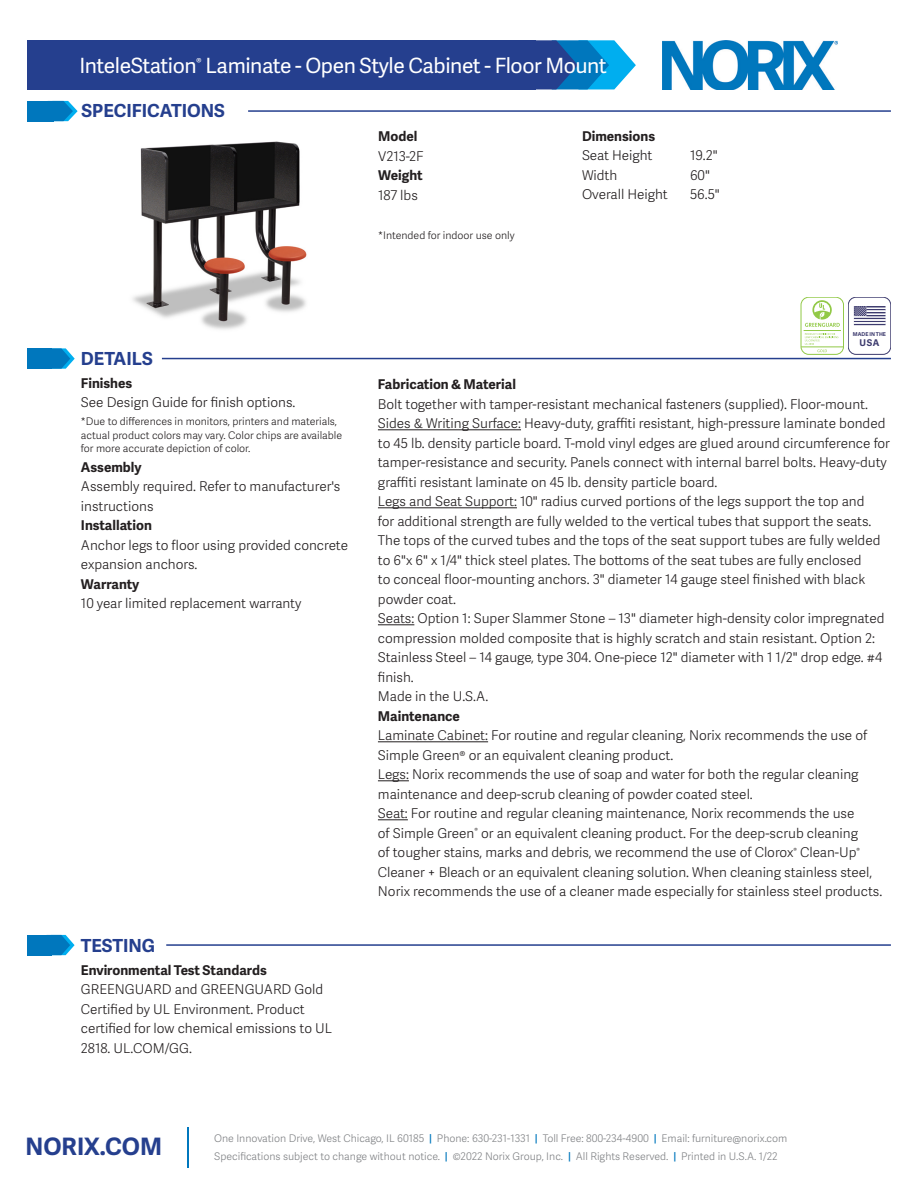
<style>
.page{position:relative;width:918px;height:1188px;background:#fff}
.page>*{position:absolute;margin:0;border:0;box-sizing:border-box;transform-origin:0 0}
.t1{font:700 24px "Adelle Sans";color:#253f8e}
.t2{font:21px "Adelle Sans";letter-spacing:-.02em;color:#fff}
.t3{font:700 18px "Adelle Sans";color:#253f8e}
.t4{font:300 13.5px/19.5px "Adelle Sans";color:#231f20}
.t5{font:700 13.5px "Adelle Sans";color:#231f20}
.t6{font:300 10.5px "Adelle Sans";color:#808285}
.t7{font:300 10.5px/13.5px "Adelle Sans";color:#231f20}
.t8{font:700 9.3px "Adelle Sans";color:#3d3b6e}
.t9{font:700 5.25px "Adelle Sans";color:#3d3b6e}
.s1{font-weight:600;color:#0077bd}
</style>
<div class="page">
<hr style="left:187px;top:1127px;width:2px;height:41px;background:#0077bd">
<img style="left:663px;top:40px;width:174px;height:50px">
<svg style="left:535px;top:40px;width:101px;height:49px"></svg>
<div style="left:27px;top:40px;width:508px;height:49px;background:#253f8e"></div>
<hr style="left:378px;top:429px;width:143px;height:1px;background:#231f20">
<hr style="left:378px;top:507px;width:139px;height:1px;background:#231f20">
<hr style="left:378px;top:624px;width:36px;height:1px;background:#231f20">
<hr style="left:378px;top:741px;width:110px;height:1px;background:#231f20">
<hr style="left:378px;top:780px;width:31px;height:1px;background:#231f20">
<hr style="left:378px;top:819px;width:30px;height:1px;background:#231f20">
<svg style="left:52px;top:348px;width:23px;height:21px"></svg>
<div style="left:27px;top:348px;width:25px;height:21px;background:#0077bd"></div>
<hr style="left:162px;top:358px;width:729px;height:1px;background:#253f8e">
<svg style="left:52px;top:935px;width:23px;height:20px"></svg>
<div style="left:27px;top:935px;width:25px;height:20px;background:#0077bd"></div>
<hr style="left:166px;top:944px;width:725px;height:2px;background:#253f8e">
<svg style="left:53px;top:101px;width:25px;height:20px"></svg>
<div style="left:27px;top:101px;width:26px;height:20px;background:#0077bd"></div>
<hr style="left:248px;top:110px;width:643px;height:2px;background:#253f8e">
<img style="left:132px;top:141px;width:175px;height:189px">
<div style="left:848px;top:297px;width:43px;height:58px;border:1px solid #3d3b6e;border-radius:8px"></div>
<svg style="left:854px;top:306px;width:32px;height:19px"></svg>
<div style="left:801px;top:297px;width:43px;height:58px;border:1px solid #92c947;border-radius:8px"></div>
<hr style="left:801px;top:347px;width:43px;height:1px;background:#92c947">
<hr style="left:804px;top:330px;width:37px;height:1px;background:#92c947">
<svg style="left:805px;top:300px;width:35px;height:27px"></svg>
<svg style="left:805px;top:333px;width:33px;height:19px"></svg>
<p class="t2" style="left:79px;top:50px;width:529px">InteleStation<sup>®</sup> Laminate - Open Style Cabinet - Floor Mount</p>
<p class="t3" style="left:82px;top:98px;width:145px">SPECIFICATIONS</p>
<p class="t5" style="left:378px;top:127px;width:41px">Model</p>
<p class="t4" style="left:378px;top:146px;width:47px">V213-2F</p>
<p class="t5" style="left:378px;top:166px;width:46px">Weight</p>
<p class="t4" style="left:378px;top:185px;width:41px">187 lbs</p>
<p class="t7" style="left:378px;top:228px;width:138px">*Intended for indoor use only</p>
<p class="t5" style="left:582px;top:126px;width:75px">Dimensions</p>
<p class="t4" style="left:582px;top:145px;width:72px">Seat Height</p>
<p class="t4" style="left:690px;top:145px;width:29px">19.2"</p>
<p class="t4" style="left:582px;top:165px;width:37px">Width</p>
<p class="t4" style="left:690px;top:165px;width:21px">60"</p>
<p class="t4" style="left:582px;top:184px;width:87px">Overall Height</p>
<p class="t4" style="left:690px;top:184px;width:31px">56.5"</p>
<p class="t3" style="left:81px;top:346px;width:73px">DETAILS</p>
<p class="t5" style="left:81px;top:373px;width:53px">Finishes</p>
<p class="t4" style="left:81px;top:392px;width:216px">See Design Guide for finish options.</p>
<p class="t7" style="left:81px;top:415px;width:263px">*Due to differences in monitors, printers and materials, actual product colors may vary. Color chips are available for more accurate depiction of color.</p>
<p class="t5" style="left:81px;top:457px;width:62px">Assembly</p>
<p class="t4" style="left:81px;top:476px;width:261px">Assembly required. Refer to manufacturer's instructions</p>
<p class="t5" style="left:81px;top:516px;width:72px">Installation</p>
<p class="t4" style="left:81px;top:535px;width:269px">Anchor legs to floor using provided concrete expansion anchors.</p>
<p class="t5" style="left:81px;top:574px;width:60px">Warranty</p>
<p class="t4" style="left:81px;top:593px;width:222px">10 year limited replacement warranty</p>
<p class="t3" style="left:81px;top:932px;width:76px">TESTING</p>
<p class="t5" style="left:81px;top:960px;width:187px">Environmental Test Standards</p>
<p class="t4" style="left:81px;top:980px;width:253px">GREENGUARD and GREENGUARD Gold<br>Certified by UL Environment. Product certified for low chemical emissions to UL<br>2818. UL.COM/GG.</p>
<p class="t9" style="left:853px;top:331px;width:35px">MADE IN THE</p>
<p class="t8" style="left:860px;top:336px;width:21px">USA</p>
<p class="t5" style="left:378px;top:375px;width:140px">Fabrication &amp; Material</p>
<p class="t4" style="left:378px;top:394px;width:492px">Bolt together with tamper-resistant mechanical fasteners (supplied). Floor-mount.</p>
<p class="t4" style="left:378px;top:413px;width:514px">Sides &amp; Writing Surface: Heavy-duty, graffiti resistant, high-pressure laminate bonded to 45 lb. density particle board. T-mold vinyl edges are glued around circumference for tamper-resistance and security. Panels connect with internal barrel bolts. Heavy-duty graffiti resistant laminate on 45 lb. density particle board.</p>
<p class="t4" style="left:378px;top:491px;width:504px">Legs and Seat Support: 10" radius curved portions of the legs support the top and for additional strength are fully welded to the vertical tubes that support the seats.<br>The tops of the curved tubes and the tops of the seat support tubes are fully welded to 6"x 6" x 1/4" thick steel plates. The bottoms of the seat tubes are fully enclosed<br>to conceal floor-mounting anchors. 3" diameter 14 gauge steel finished with black powder coat.</p>
<p class="t4" style="left:378px;top:608px;width:508px">Seats: Option 1: Super Slammer Stone – 13" diameter high-density color impregnated compression molded composite that is highly scratch and stain resistant. Option 2:<br>Stainless Steel – 14 gauge, type 304. One-piece 12" diameter with 1 1/2" drop edge. #4 finish.</p>
<p class="t4" style="left:378px;top:686px;width:112px">Made in the U.S.A.</p>
<p class="t5" style="left:378px;top:706px;width:84px">Maintenance</p>
<p class="t4" style="left:378px;top:725px;width:491px">Laminate Cabinet: For routine and regular cleaning, Norix recommends the use of<br>Simple Green® or an equivalent cleaning product.</p>
<p class="t4" style="left:378px;top:764px;width:482px">Legs: Norix recommends the use of soap and water for both the regular cleaning maintenance and deep-scrub cleaning of powder coated steel.</p>
<p class="t4" style="left:378px;top:803px;width:506px">Seat: For routine and regular cleaning maintenance, Norix recommends the use<br>of Simple Green<sup>®</sup> or an equivalent cleaning product. For the deep-scrub cleaning<br>of tougher stains, marks and debris, we recommend the use of Clorox<sup>®</sup> Clean-Up<sup>® </sup>Cleaner + Bleach or an equivalent cleaning solution. When cleaning stainless steel, Norix recommends the use of a cleaner made especially for stainless steel products.</p>
<h1 class="t1" style="left:26px;top:1129px;width:138px">NORIX.COM</h1>
<p class="t6" style="left:214px;top:1131px;width:575px">One Innovation Drive, West Chicago, IL 60185 <span class="s1">|</span> Phone: 630-231-1331 <span class="s1">|</span> Toll Free: 800-234-4900 <span class="s1">|</span> Email: furniture@norix.com</p>
<p class="t6" style="left:214px;top:1149px;width:565px">Specifications subject to change without notice. <span class="s1">|</span> ©2022 Norix Group, Inc. <span class="s1">|</span> All Rights Reserved. <span class="s1">|</span> Printed in U.S.A. 1/22</p>
</div>
